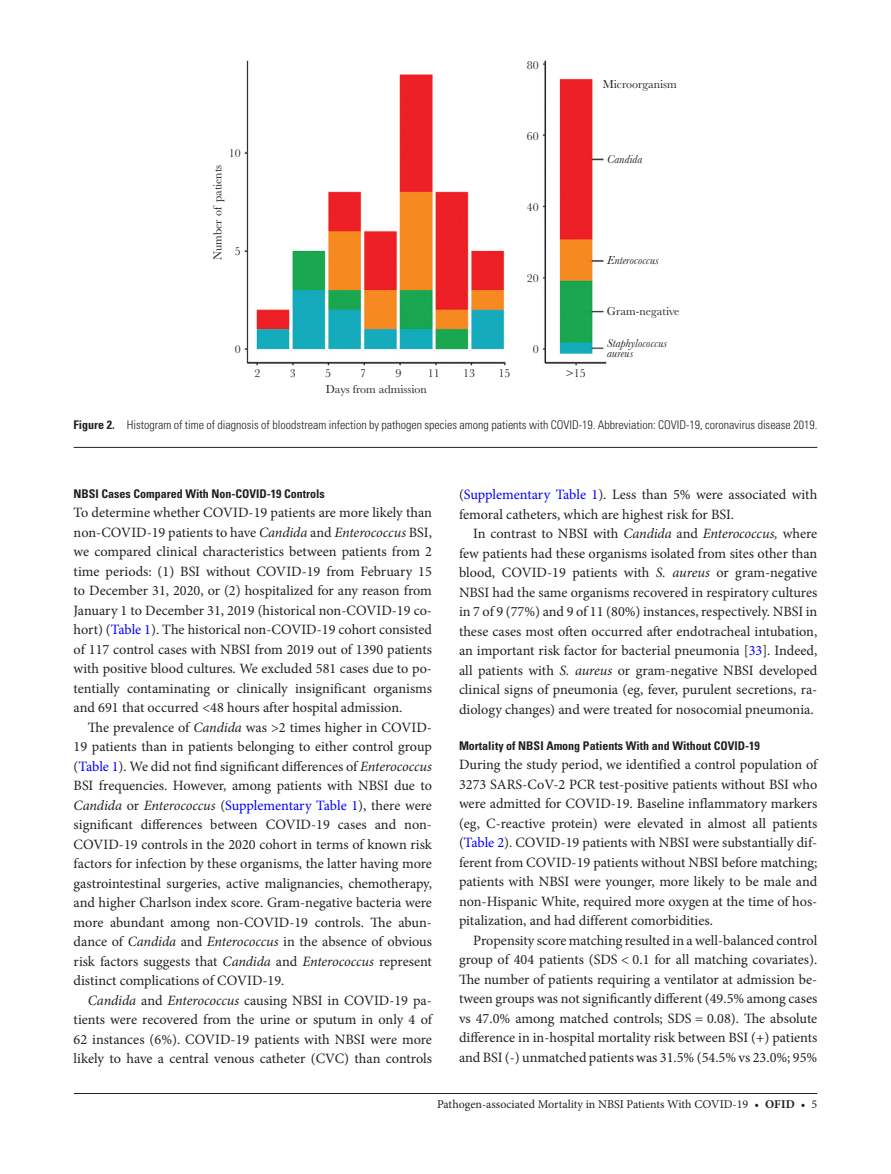
<style>
.page{position:relative;width:891px;height:1174px;background:#fff}
.page>*{position:absolute;margin:0;border:0;box-sizing:border-box;transform-origin:0 0}
.TextInd{font:14.25px/19.5px "Minion Pro";letter-spacing:-.005em;color:#231f20;text-align:justify}
.Text{font:14.25px/19.5px "Minion Pro";color:#231f20;text-align:justify}
.TabBody{font:300 condensed 12px "Univers LT Std";color:#231f20}
.HeadB{font:700 condensed 12px "Univers LT Std";color:#231f20}
.t1{font:12px/16.5px "Baskerville MT Std";color:#231f20}
.t2{font:12px "Minion Pro";color:#231f20}
.t3{font:italic 12px/10.5px "Baskerville MT Std";color:#231f20}
.s1{font-weight:700}
.s2{font-style:italic}
.s3{color:#00f}
</style>
<div class="page">
<hr style="left:74px;top:1093px;width:743px;height:1px;background:#231f20">
<img style="left:244px;top:60px;width:363px;height:306px">
<hr style="left:74px;top:447px;width:743px;height:1px;background:#231f20">
<p class="t1" style="left:527px;top:57px;width:13px">80</p>
<p class="t1" style="left:229px;top:145px;width:13px">10</p>
<p class="t1" style="left:209px;top:260px;width:97px;rotate:-90deg">Number of patients</p>
<p class="t1" style="left:235px;top:243px;width:7px">5</p>
<p class="t1" style="left:527px;top:128px;width:13px">60</p>
<p class="t1" style="left:527px;top:199px;width:13px">40</p>
<p class="t1" style="left:527px;top:270px;width:13px">20</p>
<p class="t1" style="left:235px;top:341px;width:7px">0</p>
<p class="t1" style="left:533px;top:340px;width:7px">0</p>
<p class="t1" style="left:603px;top:76px;width:76px">Microorganism</p>
<p class="t3" style="left:607px;top:154px;width:37px">Candida</p>
<p class="t3" style="left:607px;top:255px;width:53px">Enterococcus</p>
<p class="t1" style="left:607px;top:303px;width:74px">Gram-negative</p>
<p class="t3" style="left:607px;top:338px;width:62px">Staphylococcus aureus</p>
<p class="t1" style="left:326px;top:365px;width:103px;text-indent:70px">9<br>Days from admission</p>
<p class="t1" style="left:428px;top:365px;width:13px">11</p>
<p class="t1" style="left:463px;top:365px;width:13px">13</p>
<p class="t1" style="left:499px;top:365px;width:13px">15</p>
<p class="t1" style="left:566px;top:365px;width:22px">&gt;15</p>
<p class="TabBody" style="left:74px;top:418px;width:745px"><span class="s1">Figure 2.</span> Histogram of time of diagnosis of bloodstream infection by pathogen species among patients with COVID-19. Abbreviation: COVID-19, coronavirus disease 2019.</p>
<p class="t1" style="left:254px;top:365px;width:7px">2</p>
<p class="t1" style="left:290px;top:365px;width:7px">3</p>
<p class="t1" style="left:325px;top:365px;width:7px">5</p>
<p class="t1" style="left:360px;top:365px;width:7px">7</p>
<p class="HeadB" style="left:74px;top:486px;width:253px">NBSI Cases Compared With Non-COVID-19 Controls</p>
<p class="Text" style="left:74px;top:503px;width:360px">To determine whether COVID-19 patients are more likely than non-COVID-19 patients to have <span class="s2">Candida</span> and <span class="s2">Enterococcus</span> BSI, we compared clinical characteristics between patients from 2 time periods: (1) BSI without COVID-19 from February 15 to December 31, 2020, or (2) hospitalized for any reason from January 1 to December 31, 2019 (historical non-COVID-19 co&shy;hort) (<span class="s3">Table 1</span>). The historical non-COVID-19 cohort consisted of 117 control cases with NBSI from 2019 out of 1390 patients with positive blood cultures. We excluded 581 cases due to po&shy;tentially contaminating or clinically insignificant organisms and 691 that occurred &lt;48 hours after hospital admission.</p>
<p class="TextInd" style="left:74px;top:717px;width:360px;text-indent:14px">The prevalence of <span class="s2">Candida</span> was &gt;2 times higher in COVID-19 patients than in patients belonging to either control group (<span class="s3">Table 1</span>). We did not find significant differences of <span class="s2">Enterococcus </span>BSI frequencies. However, among patients with NBSI due to <span class="s2">Candida</span> or <span class="s2">Enterococcus</span> (<span class="s3">Supplementary Table 1</span>), there were significant differences between COVID-19 cases and non-COVID-19 controls in the 2020 cohort in terms of known risk factors for infection by these organisms, the latter having more gastrointestinal surgeries, active malignancies, chemotherapy, and higher Charlson index score. Gram-negative bacteria were more abundant among non-COVID-19 controls. The abun&shy;dance of <span class="s2">Candida</span> and <span class="s2">Enterococcus</span> in the absence of obvious risk factors suggests that <span class="s2">Candida</span> and <span class="s2">Enterococcus</span> represent distinct complications of COVID-19.</p>
<p class="TextInd" style="left:74px;top:990px;width:360px;text-indent:14px"><span class="s2">Candida</span> and <span class="s2">Enterococcus</span> causing NBSI in COVID-19 pa&shy;tients were recovered from the urine or sputum in only 4 of 62 instances (6%). COVID-19 patients with NBSI were more likely to have a central venous catheter (CVC) than controls</p>
<p class="TextInd" style="left:459px;top:485px;width:360px">(<span class="s3">Supplementary Table 1</span>). Less than 5% were associated with femoral catheters, which are highest risk for BSI.</p>
<p class="TextInd" style="left:459px;top:524px;width:360px;text-indent:14px">In contrast to NBSI with <span class="s2">Candida</span> and <span class="s2">Enterococcus,</span> where few patients had these organisms isolated from sites other than blood, COVID-19 patients with <span class="s2">S. aureus</span> or gram-negative NBSI had the same organisms recovered in respiratory cultures in 7 of 9 (77%) and 9 of 11 (80%) instances, respectively. NBSI in these cases most often occurred after endotracheal intubation, an important risk factor for bacterial pneumonia [<span class="s3">33</span>]. Indeed, all patients with <span class="s2">S. aureus</span> or gram-negative NBSI developed clinical signs of pneumonia (eg, fever, purulent secretions, ra&shy;diology changes) and were treated for nosocomial pneumonia.</p>
<p class="HeadB" style="left:459px;top:738px;width:302px">Mortality of NBSI Among Patients With and Without COVID-19</p>
<p class="Text" style="left:459px;top:755px;width:360px">During the study period, we identified a control population of 3273 SARS-CoV-2 PCR test-positive patients without BSI who were admitted for COVID-19. Baseline inflammatory markers (eg, C-reactive protein) were elevated in almost all patients (<span class="s3">Table 2</span>). COVID-19 patients with NBSI were substantially dif&shy;ferent from COVID-19 patients without NBSI before matching; patients with NBSI were younger, more likely to be male and non-Hispanic White, required more oxygen at the time of hos&shy;pitalization, and had different comorbidities.</p>
<p class="TextInd" style="left:459px;top:931px;width:360px;text-indent:14px">Propensity score matching resulted in a well-balanced control group of 404 patients (SDS &lt; 0.1 for all matching covariates).<br>The number of patients requiring a ventilator at admission be&shy;tween groups was not significantly different (49.5% among cases vs 47.0% among matched controls; SDS = 0.08). The absolute difference in in-hospital mortality risk between BSI (+) patients and BSI (-) unmatched patients was 31.5% (54.5% vs 23.0%; 95%</p>
<p class="t2" style="left:437px;top:1096px;width:382px">Pathogen-associated Mortality in NBSI Patients With COVID-19 • <span class="s1">OFID</span> • 5</p>
</div>
